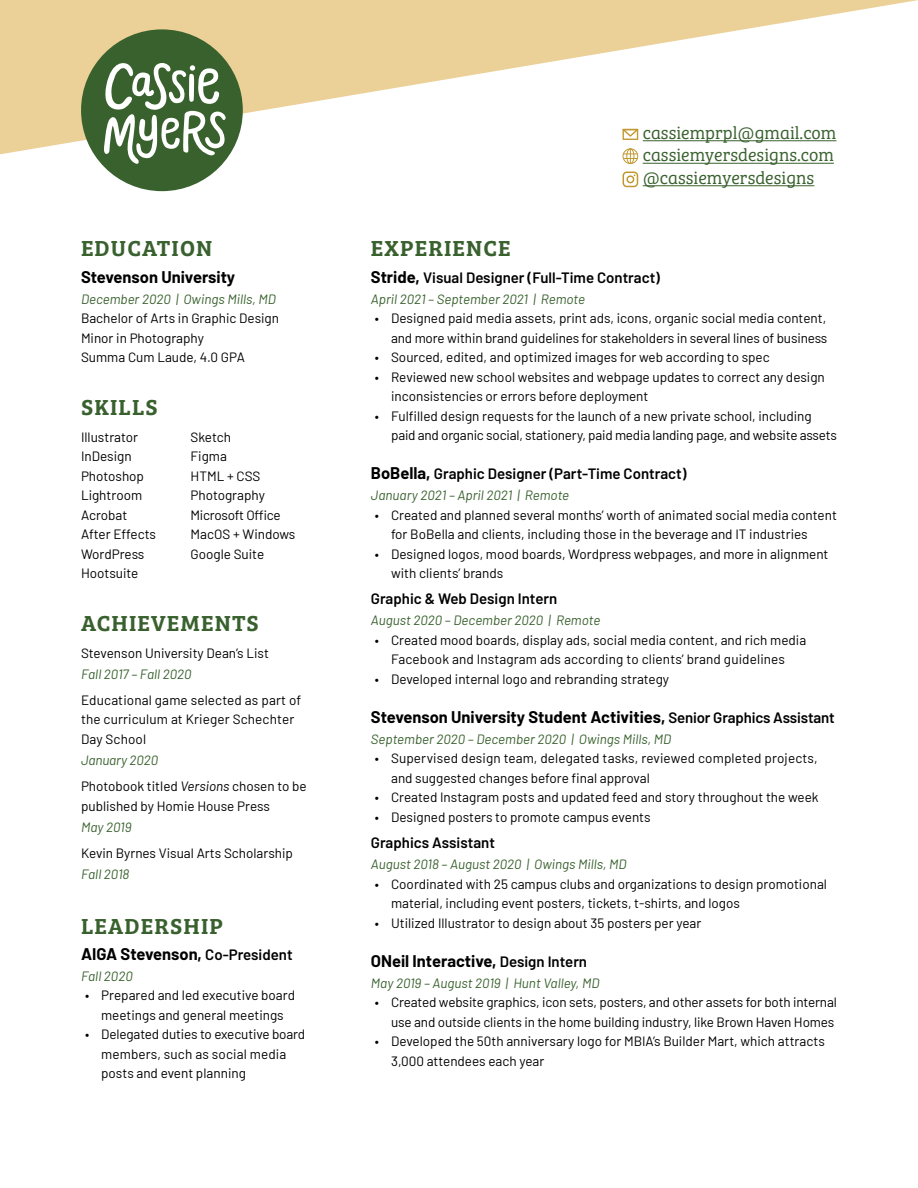
<style>
.page{position:relative;width:918px;height:1188px;background:#fff}
.page>*{position:absolute;margin:0;border:0;box-sizing:border-box;transform-origin:0 0}
.t1{font:22.5px "Bree Serif Sb";letter-spacing:.05em;color:#39612e}
.t2{font:18px/22.5px "Bree Serif Lt";color:#39612e}
.t3{font:700 16.5px "Barlow";color:#000}
.t4{font:600 15px "Barlow";color:#000}
.t5{font:13.5px/19.5px "Barlow";color:#000}
.t6{font:italic 13.5px "Barlow";color:#39612e}
.s1{font-style:italic;color:#39612e}
.s2{font-style:italic}
.s3{font-weight:600;font-size:15px}
.s4{font-weight:700;font-size:16.5px}
</style>
<div class="page">
<svg style="left:0;top:0;width:918px;height:154px"></svg>
<div style="left:81px;top:29px;width:162px;height:162px;background:#39612e;border-radius:50%"></div>
<svg style="left:101px;top:60px;width:126px;height:107px"></svg>
<hr style="left:643px;top:140px;width:193px;height:1px;background:#39612e">
<hr style="left:643px;top:163px;width:191px;height:1px;background:#39612e">
<hr style="left:643px;top:185px;width:171px;height:1px;background:#39612e">
<svg style="left:623px;top:172px;width:15px;height:15px"></svg>
<svg style="left:622px;top:129px;width:16px;height:11px"></svg>
<svg style="left:623px;top:148px;width:15px;height:16px"></svg>
<h1 class="t1" style="left:81px;top:232px;width:133px">EDUCATION</h1>
<p class="t3" style="left:81px;top:265px;width:156px">Stevenson University</p>
<p class="t6" style="left:81px;top:289px;width:196px">December 2020 | Owings Mills, MD</p>
<p class="t5" style="left:81px;top:308px;width:200px">Bachelor of Arts in Graphic Design<br>Minor in Photography<br>Summa Cum Laude, 4.0 GPA</p>
<h1 class="t1" style="left:81px;top:391px;width:78px">SKILLS</h1>
<p class="t5" style="left:81px;top:426px;width:77px">Illustrator<br>InDesign<br>Photoshop<br>Lightroom<br>Acrobat<br>After Effects<br>WordPress<br>Hootsuite</p>
<h1 class="t1" style="left:81px;top:607px;width:179px">ACHIEVEMENTS</h1>
<p class="t5" style="left:81px;top:642px;width:189px">Stevenson University Dean’s List</p>
<p class="t6" style="left:81px;top:664px;width:112px">Fall 2017 – Fall 2020</p>
<p class="t5" style="left:81px;top:689px;width:222px">Educational game selected as part of the curriculum at Krieger Schechter<br>Day School</p>
<p class="t5" style="left:81px;top:746px;width:227px;line-height:26.2px"><span class="s1">January 2020<br></span>Photobook titled <span class="s2">Versions</span> chosen to be</p>
<p class="t5" style="left:81px;top:795px;width:190px">published by Homie House Press</p>
<p class="t6" style="left:81px;top:817px;width:52px">May 2019</p>
<p class="t5" style="left:81px;top:842px;width:214px">Kevin Byrnes Visual Arts Scholarship</p>
<p class="t6" style="left:81px;top:864px;width:50px">Fall 2018</p>
<h1 class="t1" style="left:81px;top:909px;width:144px">LEADERSHIP</h1>
<p class="t3" style="left:81px;top:942px;width:213px">AIGA Stevenson, <span class="s3">Co-President</span></p>
<p class="t6" style="left:81px;top:966px;width:53px">Fall 2020</p>
<p class="t5" style="left:85px;top:985px;width:212px;text-align:center">• Prepared and led executive board meetings and general meetings</p>
<p class="t5" style="left:101px;top:1024px;width:206px;text-indent:-16px">• Delegated duties to executive board members, such as social media posts and event planning</p>
<p class="t5" style="left:191px;top:426px;width:106px">Sketch<br>Figma<br>HTML + CSS<br>Photography<br>Microsoft Office<br>MacOS + Windows<br>Google Suite</p>
<h2 class="t2" style="left:643px;top:121px;width:195px">cassiemprpl@gmail.com cassiemyersdesigns.com @cassiemyersdesigns</h2>
<h1 class="t1" style="left:371px;top:232px;width:141px">EXPERIENCE</h1>
<p class="t4" style="left:371px;top:266px;width:291px"><span class="s4">Stride,</span> Visual Designer (Full-Time Contract)</p>
<p class="t6" style="left:371px;top:289px;width:216px">April 2021 – September 2021 | Remote</p>
<p class="t5" style="left:375px;top:308px;width:454px;text-align:right">• Designed paid media assets, print ads, icons, organic social media content, and more within brand guidelines for stakeholders in several lines of business</p>
<p class="t5" style="left:375px;top:347px;width:396px">• Sourced, edited, and optimized images for web according to spec</p>
<p class="t5" style="left:391px;top:366px;width:435px;text-indent:-16px">• Reviewed new school websites and webpage updates to correct any design inconsistencies or errors before deployment</p>
<p class="t5" style="left:391px;top:405px;width:447px;text-indent:-16px">• Fulfilled design requests for the launch of a new private school, including paid and organic social, stationery, paid media landing page, and website assets</p>
<p class="t4" style="left:371px;top:463px;width:317px"><span class="s4">BoBella,</span> Graphic Designer (Part-Time Contract)</p>
<p class="t6" style="left:371px;top:486px;width:200px">January 2021 – April 2021 | Remote</p>
<p class="t5" style="left:391px;top:504px;width:447px;text-indent:-16px">• Created and planned several months’ worth of animated social media content for BoBella and clients, including those in the beverage and IT industries</p>
<p class="t5" style="left:391px;top:543px;width:439px;text-indent:-16px">• Designed logos, mood boards, Wordpress webpages, and more in alignment with clients’ brands</p>
<p class="t4" style="left:371px;top:588px;width:188px">Graphic &amp; Web Design Intern</p>
<p class="t6" style="left:371px;top:611px;width:231px">August 2020 – December 2020 | Remote</p>
<p class="t5" style="left:375px;top:629px;width:433px;text-align:center">• Created mood boards, display ads, social media content, and rich media<br>Facebook and Instagram ads according to clients’ brand guidelines</p>
<p class="t5" style="left:375px;top:668px;width:296px">• Developed internal logo and rebranding strategy</p>
<p class="t3" style="left:371px;top:705px;width:466px">Stevenson University Student Activities, <span class="s3">Senior Graphics Assistant</span></p>
<p class="t6" style="left:371px;top:729px;width:302px">September 2020 – December 2020 | Owings Mills, MD</p>
<p class="t5" style="left:391px;top:748px;width:428px;text-indent:-16px">• Supervised design team, delegated tasks, reviewed completed projects, and suggested changes before final approval</p>
<p class="t5" style="left:375px;top:787px;width:445px">• Created Instagram posts and updated feed and story throughout the week</p>
<p class="t5" style="left:375px;top:806px;width:277px">• Designed posters to promote campus events</p>
<p class="t4" style="left:371px;top:832px;width:126px">Graphics Assistant</p>
<p class="t6" style="left:371px;top:855px;width:257px">August 2018 – August 2020 | Owings Mills, MD</p>
<p class="t5" style="left:391px;top:873px;width:437px;text-indent:-16px">• Coordinated with 25 campus clubs and organizations to design promotional material, including event posters, tickets, t-shirts, and logos</p>
<p class="t5" style="left:375px;top:912px;width:328px">• Utilized Illustrator to design about 35 posters per year</p>
<p class="t3" style="left:371px;top:949px;width:218px">ONeil Interactive, <span class="s3">Design Intern</span></p>
<p class="t6" style="left:371px;top:973px;width:230px">May 2019 – August 2019 | Hunt Valley, MD</p>
<p class="t5" style="left:375px;top:992px;width:464px;text-align:right">• Created website graphics, icon sets, posters, and other assets for both internal use and outside clients in the home building industry, like Brown Haven Homes</p>
<p class="t5" style="left:391px;top:1031px;width:435px;text-indent:-16px">• Developed the 50th anniversary logo for MBIA’s Builder Mart, which attracts<br>3,000 attendees each year</p>
</div>
